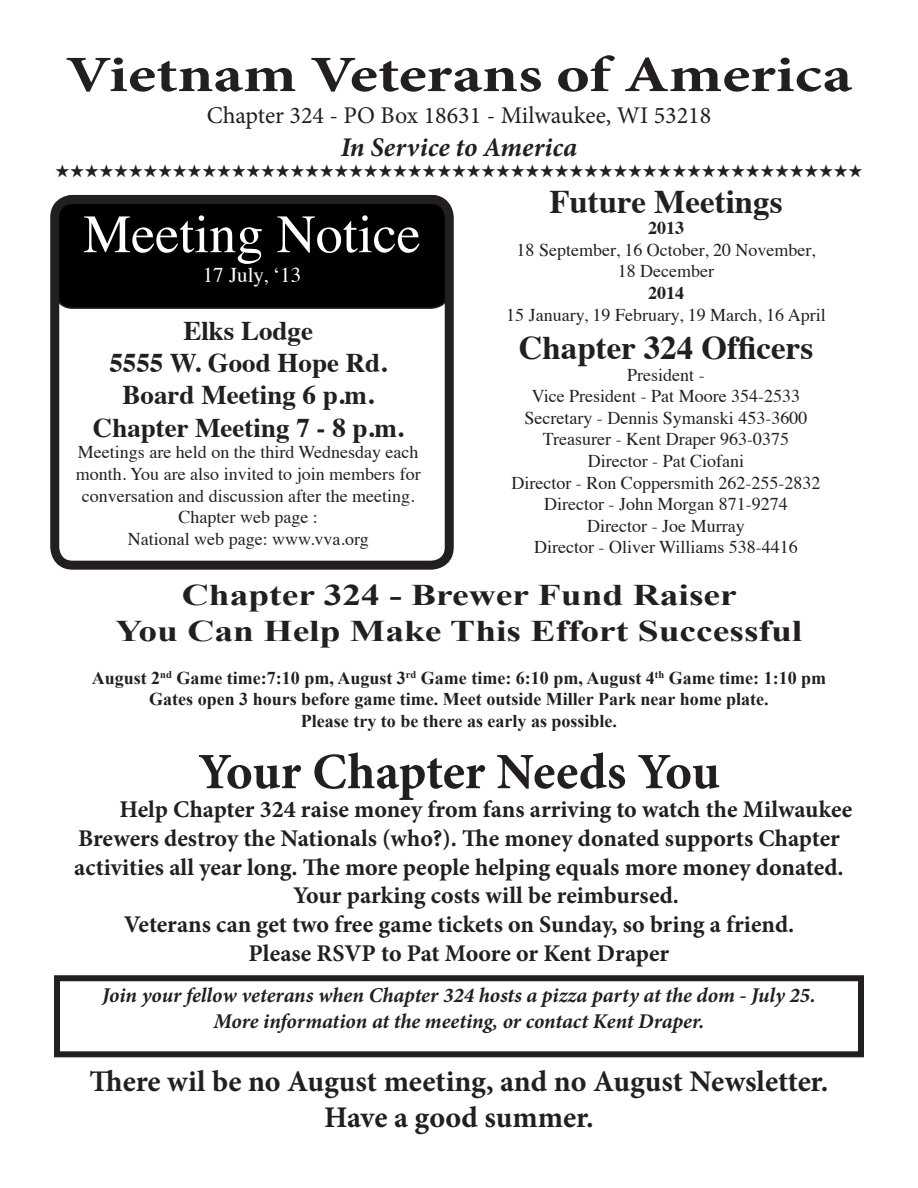
<style>
.page{position:relative;width:918px;height:1188px;background:#fff}
.page>*{position:absolute;margin:0;border:0;box-sizing:border-box;transform-origin:0 0}
.t1{font:54px "Times";color:#fff}
.t2{font:700 51px "Minion Pro";letter-spacing:-.005em;color:#231f20;scale:1.25 1}
.t3{font:700 51px "Minion Pro";letter-spacing:-.005em;color:#231f20}
.t4{font:700 33px "Times";color:#231f20}
.t5{font:700 30px "Minion Pro";color:#231f20}
.t6{font:700 30px "Times New Roman";color:#231f20;scale:1.25 1}
.t7{font:700 27px "Times";color:#231f20}
.t8{font:italic 700 27px "Minion Pro";letter-spacing:.005em;color:#231f20}
.t9{font:700 24px/28.8px "Minion Pro";color:#231f20}
.t10{font:24px "Minion Pro";color:#231f20}
.t11{font:italic 700 21px "Minion Pro";letter-spacing:-.005em;color:#231f20}
.t12{font:21px "Times";color:#fff}
.t13{font:18px "Times";color:#231f20}
.t14{font:700 18px "Times New Roman";color:#231f20}
.t15{font:18px "Zapf Dingbats ITC";color:#231f20}
.t16{font:700 18px "Times";color:#231f20}
</style>
<div class="page">
<div style="left:55px;top:196px;width:394px;height:112px;background:#000;border-radius:18px"></div>
<div style="left:54px;top:195px;width:396px;height:114px;border:2px solid #231f20;border-radius:18px"></div>
<div style="left:50px;top:195px;width:404px;height:375px;border:9px solid #231f20;border-radius:18px"></div>
<div style="left:54px;top:975px;width:810px;height:82px;border:6px solid #231f20"></div>
<p class="t2" style="left:66px;top:39px;width:631px">Vietnam Veterans of America</p>
<p class="t10" style="left:207px;top:100px;width:506px">Chapter 324 - PO Box 18631 - Milwaukee, WI 53218</p>
<p class="t8" style="left:341px;top:128px;width:238px">In Service to America</p>
<p class="t15" style="left:55px;top:163px;width:809px">★★★★★★★★★★★★★★★★★★★★★★★★★★★★★★★★★★★★★★★★★★★★★★★★★★★★★★★</p>
<p class="t4" style="left:549px;top:170px;width:235px">Future Meetings</p>
<p class="t16" style="left:648px;top:211px;width:37px">2013</p>
<p class="t13" style="left:517px;top:233px;width:300px">18 September, 16 October, 20 November,</p>
<p class="t13" style="left:618px;top:255px;width:98px">18 December</p>
<p class="t16" style="left:648px;top:276px;width:37px">2014</p>
<p class="t13" style="left:506px;top:298px;width:321px">15 January, 19 February, 19 March, 16 April</p>
<p class="t4" style="left:519px;top:316px;width:296px">Chapter 324 Officers</p>
<p class="t13" style="left:627px;top:358px;width:79px">President -</p>
<p class="t13" style="left:532px;top:379px;width:270px">Vice President - Pat Moore 354-2533</p>
<p class="t13" style="left:525px;top:401px;width:284px">Secretary - Dennis Symanski 453-3600</p>
<p class="t13" style="left:543px;top:423px;width:248px">Treasurer - Kent Draper 963-0375</p>
<p class="t13" style="left:588px;top:444px;width:158px">Director - Pat Ciofani</p>
<p class="t13" style="left:512px;top:466px;width:310px">Director - Ron Coppersmith 262-255-2832</p>
<p class="t13" style="left:544px;top:487px;width:245px">Director - John Morgan 871-9274</p>
<p class="t13" style="left:587px;top:509px;width:159px">Director - Joe Murray</p>
<p class="t13" style="left:534px;top:531px;width:265px">Director - Oliver Williams 538-4416</p>
<p class="t1" style="left:83px;top:184px;width:339px">Meeting Notice</p>
<p class="t12" style="left:203px;top:255px;width:100px">17 July, ‘13</p>
<p class="t7" style="left:183px;top:305px;width:131px">Elks Lodge</p>
<p class="t7" style="left:109px;top:337px;width:279px">5555 W. Good Hope Rd.</p>
<p class="t7" style="left:123px;top:369px;width:253px">Board Meeting 6 p.m.</p>
<p class="t7" style="left:93px;top:402px;width:312px">Chapter Meeting 7 - 8 p.m.</p>
<p class="t13" style="left:78px;top:436px;width:342px">Meetings are held on the third Wednesday each</p>
<p class="t13" style="left:76px;top:457px;width:347px">month. You are also invited to join members for</p>
<p class="t13" style="left:82px;top:479px;width:334px">conversation and discussion after the meeting.</p>
<p class="t13" style="left:179px;top:500px;width:141px">Chapter web page :</p>
<p class="t13" style="left:128px;top:522px;width:242px">National web page: www.vva.org</p>
<p class="t6" style="left:182px;top:574px;width:446px">Chapter 324 - Brewer Fund Raiser</p>
<p class="t6" style="left:116px;top:610px;width:551px">You Can Help Make This Effort Successful</p>
<p class="t14" style="left:92px;top:665px;width:736px">August 2<sup>nd</sup> Game time:7:10 pm, August 3<sup>rd</sup> Game time: 6:10 pm, August 4<sup>th</sup> Game time: 1:10 pm</p>
<p class="t14" style="left:149px;top:687px;width:621px">Gates open 3 hours before game time. Meet outside Miller Park near home plate.</p>
<p class="t14" style="left:301px;top:709px;width:318px">Please try to be there as early as possible.</p>
<p class="t3" style="left:198px;top:736px;width:523px">Your Chapter Needs You</p>
<p class="t9" style="left:78px;top:795px;width:776px;text-indent:41px">Help Chapter 324 raise money from fans arriving to watch the Milwaukee<br>Brewers destroy the Nationals (who?). The money donated supports Chapter</p>
<p class="t9" style="left:74px;top:852px;width:771px">activities all year long. The more people helping equals more money donated.</p>
<p class="t9" style="left:293px;top:881px;width:387px">Your parking costs will be reimbursed.</p>
<p class="t9" style="left:124px;top:910px;width:672px">Veterans can get two free game tickets on Sunday, so bring a friend.</p>
<p class="t9" style="left:249px;top:939px;width:422px">Please RSVP to Pat Moore or Kent Draper</p>
<p class="t11" style="left:102px;top:981px;width:715px">Join your fellow veterans when Chapter 324 hosts a pizza party at the dom - July 25.</p>
<p class="t11" style="left:214px;top:1006px;width:492px">More information at the meeting, or contact Kent Draper.</p>
<p class="t5" style="left:90px;top:1060px;width:740px">There wil be no August meeting, and no August Newsletter.</p>
<p class="t5" style="left:324px;top:1096px;width:271px">Have a good summer.</p>
</div>
